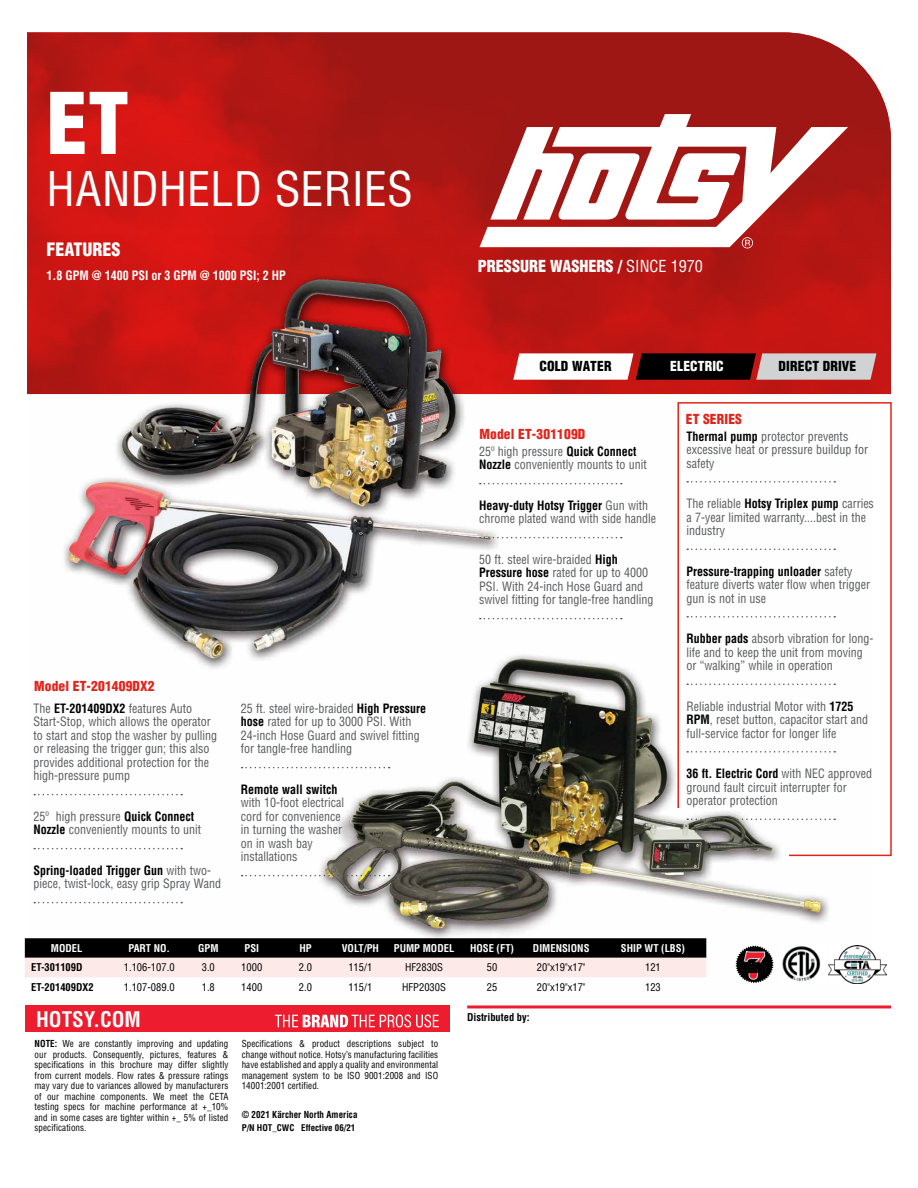
<style>
.page{position:relative;width:918px;height:1188px;background:#fff}
.page>*{position:absolute;margin:0;border:0;box-sizing:border-box;transform-origin:0 0}
.H1-Product_Name{font:900 condensed 82.8px "Helvetica LT Std";color:#fff}
.H1-Product_Name__Ser{font:condensed 46.5px "Helvetica LT Std";color:#fff}
.P-Pg1_Web_Address{font:700 condensed 21px "Helvetica LT Std";color:#fff}
.H2-Subheader{font:900 condensed 18px "Helvetica LT Std";color:#fff}
.t1{font:900 condensed 16.2px "Helvetica LT Std";color:#fff}
.H3_-_Subhead_Tagline{font:900 condensed 13.5px "Helvetica LT Std";letter-spacing:.01em;color:#e1251b}
.P-MachineType_blk{font:900 condensed 13.5px "Helvetica LT Std";letter-spacing:.01em;color:#000}
.P-Machine_Type_wht{font:900 condensed 13.5px "Helvetica LT Std";letter-spacing:.01em;color:#fff}
.P-Call_outs{font:condensed 12.6px/13.5px "Helvetica LT Std";color:#58595b;scale:.95 1}
.H3-Pg_2_Category{font:700 condensed 12.6px "Helvetica LT Std";color:#fff;scale:.95 1}
.P-PRODUCT_TABLE_Body{font:condensed 10.5px "Helvetica LT Std";color:#000}
.H3-PRODUCT_TABLE_Hea{font:700 condensed 10.5px "Helvetica LT Std";color:#fff}
.P-PRODUCT_TABLE_Body-2{font:700 condensed 10.5px "Helvetica LT Std";color:#000}
.Notes{font:condensed 9.45px/10.5px "Helvetica LT Std";letter-spacing:.01em;color:#000;text-align:justify;scale:.95 1}
.Notes-2{font:700 condensed 9.45px "Helvetica LT Std";letter-spacing:.01em;color:#000;scale:.95 1}
.PN_Line{font:700 condensed 9px "Helvetica LT Std";color:#000}
.s1{font-weight:700;color:#000}
.s2{font-weight:400}
.s3{font-weight:700}
</style>
<div class="page">
<img style="left:27px;top:32px;width:864px;height:362px">
<img style="left:29px;top:235px;width:843px;height:749px">
<hr style="left:467px;top:1005px;width:424px;height:3px;background:#ed1c2e">
<div style="left:25px;top:1005px;width:424px;height:27px;background:#ed1c2e"></div>
<svg style="left:275px;top:1015px;width:164px;height:12px"></svg>
<svg style="left:480px;top:114px;width:368px;height:133px"></svg>
<svg style="left:742px;top:237px;width:11px;height:11px"></svg>
<svg style="left:490px;top:127px;width:151px;height:93px"></svg>
<img style="left:230px;top:279px;width:93px;height:157px">
<svg style="left:480px;top:483px;width:142px;height:1px"></svg>
<svg style="left:480px;top:537px;width:142px;height:1px"></svg>
<svg style="left:480px;top:618px;width:142px;height:1px"></svg>
<svg style="left:34px;top:794px;width:148px;height:1px"></svg>
<svg style="left:34px;top:848px;width:148px;height:1px"></svg>
<svg style="left:34px;top:902px;width:148px;height:1px"></svg>
<svg style="left:242px;top:767px;width:148px;height:1px"></svg>
<svg style="left:242px;top:875px;width:148px;height:1px"></svg>
<svg style="left:687px;top:481px;width:148px;height:2px"></svg>
<svg style="left:687px;top:549px;width:148px;height:1px"></svg>
<svg style="left:687px;top:616px;width:148px;height:2px"></svg>
<svg style="left:687px;top:684px;width:148px;height:1px"></svg>
<svg style="left:687px;top:751px;width:148px;height:2px"></svg>
<svg style="left:687px;top:819px;width:148px;height:1px"></svg>
<svg style="left:25px;top:938px;width:681px;height:39px;background:#7e7574"></svg>
<svg style="left:735px;top:945px;width:39px;height:38px"></svg>
<img style="left:780px;top:946px;width:45px;height:37px">
<img style="left:829px;top:945px;width:58px;height:38px">
<h1 class="H1-Product_Name" style="left:46px;top:71px;width:84px">ET</h1>
<h1 class="H1-Product_Name__Ser" style="left:46px;top:160px;width:368px">HANDHELD SERIES</h1>
<h2 class="H2-Subheader" style="left:46px;top:238px;width:76px">FEATURES</h2>
<h3 class="H3-Pg_2_Category" style="left:46px;top:267px;width:253px">1.8 GPM @ 1400 PSI or 3 GPM @ 1000 PSI; 2 HP</h3>
<h3 class="H3_-_Subhead_Tagline" style="left:34px;top:677px;width:122px">Model ET-201409DX2</h3>
<p class="P-Call_outs" style="left:33px;top:701px;width:195px">The <span class="s1">ET-201409DX2</span> features Auto Start-Stop, which allows the operator to start and stop the washer by pulling or releasing the trigger gun; this also provides additional protection for the high-pressure pump</p>
<p class="P-Call_outs" style="left:33px;top:809px;width:178px">25º high pressure <span class="s1">Quick Connect<br>Nozzle</span> conveniently mounts to unit</p>
<p class="P-Call_outs" style="left:33px;top:863px;width:199px"><span class="s1">Spring-loaded Trigger Gun</span> with two&shy;piece, twist-lock, easy grip Spray Wand</p>
<p class="P-Call_outs" style="left:241px;top:701px;width:197px">25 ft. steel wire-braided <span class="s1">High Pressure hose</span> rated for up to 3000 PSI. With 24-inch Hose Guard and swivel fitting for tangle-free handling</p>
<p class="P-Call_outs" style="left:241px;top:782px;width:110px"><span class="s1">Remote wall switch </span>with 10-foot electrical cord for convenience in turning the washer on in wash bay installations</p>
<p class="t1" style="left:478px;top:256px;width:227px">PRESSURE WASHERS / <span class="s2">SINCE 1970</span></p>
<p class="P-MachineType_blk" style="left:539px;top:358px;width:74px">COLD WATER</p>
<p class="P-Machine_Type_wht" style="left:670px;top:358px;width:55px">ELECTRIC</p>
<p class="P-MachineType_blk" style="left:779px;top:358px;width:79px">DIRECT DRIVE</p>
<h3 class="H3_-_Subhead_Tagline" style="left:480px;top:426px;width:107px">Model ET-301109D</h3>
<p class="P-Call_outs" style="left:479px;top:445px;width:178px">25º high pressure <span class="s1">Quick Connect<br>Nozzle</span> conveniently mounts to unit</p>
<p class="P-Call_outs" style="left:479px;top:499px;width:188px"><span class="s1">Heavy-duty Hotsy Trigger</span> Gun with chrome plated wand with side handle</p>
<p class="P-Call_outs" style="left:479px;top:553px;width:185px">50 ft. steel wire-braided <span class="s1">High Pressure hose</span> rated for up to 4000<br>PSI. With 24-inch Hose Guard and swivel fitting for tangle-free handling</p>
<h3 class="H3_-_Subhead_Tagline" style="left:686px;top:410px;width:58px">ET SERIES</h3>
<p class="P-Call_outs" style="left:686px;top:429px;width:193px"><span class="s1">Thermal pump</span> protector prevents excessive heat or pressure buildup for safety</p>
<p class="P-Call_outs" style="left:686px;top:497px;width:199px">The reliable <span class="s1">Hotsy Triplex pump</span> carries a 7-year limited warranty....best in the industry</p>
<p class="P-Call_outs" style="left:686px;top:564px;width:195px"><span class="s1">Pressure-trapping unloader</span> safety feature diverts water flow when trigger gun is not in use</p>
<p class="P-Call_outs" style="left:686px;top:632px;width:198px"><span class="s1">Rubber pads</span> absorb vibration for long&shy;life and to keep the unit from moving or “walking” while in operation</p>
<p class="P-Call_outs" style="left:686px;top:699px;width:193px">Reliable industrial Motor with <span class="s1">1725<br>RPM</span>, reset button, capacitor start and full-service factor for longer life</p>
<p class="P-Call_outs" style="left:686px;top:767px;width:197px"><span class="s1">36 ft. Electric Cord</span> with NEC approved ground fault circuit interrupter for operator protection</p>
<h3 class="H3-PRODUCT_TABLE_Hea" style="left:51px;top:941px;width:33px">MODEL</h3>
<h3 class="H3-PRODUCT_TABLE_Hea" style="left:128px;top:941px;width:43px">PART NO.</h3>
<h3 class="H3-PRODUCT_TABLE_Hea" style="left:198px;top:941px;width:22px">GPM</h3>
<h3 class="H3-PRODUCT_TABLE_Hea" style="left:245px;top:941px;width:16px">PSI</h3>
<h3 class="H3-PRODUCT_TABLE_Hea" style="left:299px;top:941px;width:14px">HP</h3>
<h3 class="H3-PRODUCT_TABLE_Hea" style="left:342px;top:941px;width:39px">VOLT/PH</h3>
<h3 class="H3-PRODUCT_TABLE_Hea" style="left:394px;top:941px;width:62px">PUMP MODEL</h3>
<h3 class="H3-PRODUCT_TABLE_Hea" style="left:470px;top:941px;width:46px">HOSE (FT)</h3>
<h3 class="H3-PRODUCT_TABLE_Hea" style="left:533px;top:941px;width:58px">DIMENSIONS</h3>
<h3 class="H3-PRODUCT_TABLE_Hea" style="left:621px;top:941px;width:66px">SHIP WT (LBS)</h3>
<p class="P-PRODUCT_TABLE_Body-2" style="left:31px;top:961px;width:53px">ET-301109D</p>
<p class="P-PRODUCT_TABLE_Body" style="left:124px;top:961px;width:52px">1.106-107.0</p>
<p class="P-PRODUCT_TABLE_Body" style="left:202px;top:961px;width:15px">3.0</p>
<p class="P-PRODUCT_TABLE_Body" style="left:241px;top:961px;width:22px">1000</p>
<p class="P-PRODUCT_TABLE_Body" style="left:299px;top:961px;width:15px">2.0</p>
<p class="P-PRODUCT_TABLE_Body" style="left:348px;top:961px;width:25px">115/1</p>
<p class="P-PRODUCT_TABLE_Body" style="left:405px;top:961px;width:39px">HF2830S</p>
<p class="P-PRODUCT_TABLE_Body" style="left:487px;top:961px;width:12px">50</p>
<p class="P-PRODUCT_TABLE_Body" style="left:537px;top:961px;width:50px">20"x19"x17"</p>
<p class="P-PRODUCT_TABLE_Body" style="left:645px;top:961px;width:17px">121</p>
<p class="P-PRODUCT_TABLE_Body-2" style="left:31px;top:980px;width:64px">ET-201409DX2</p>
<p class="P-PRODUCT_TABLE_Body" style="left:124px;top:980px;width:52px">1.107-089.0</p>
<p class="P-PRODUCT_TABLE_Body" style="left:202px;top:980px;width:15px">1.8</p>
<p class="P-PRODUCT_TABLE_Body" style="left:241px;top:980px;width:22px">1400</p>
<p class="P-PRODUCT_TABLE_Body" style="left:299px;top:980px;width:15px">2.0</p>
<p class="P-PRODUCT_TABLE_Body" style="left:348px;top:980px;width:25px">115/1</p>
<p class="P-PRODUCT_TABLE_Body" style="left:402px;top:980px;width:45px">HFP2030S</p>
<p class="P-PRODUCT_TABLE_Body" style="left:487px;top:980px;width:12px">25</p>
<p class="P-PRODUCT_TABLE_Body" style="left:537px;top:980px;width:50px">20"x19"x17"</p>
<p class="P-PRODUCT_TABLE_Body" style="left:645px;top:980px;width:17px">123</p>
<p class="P-Pg1_Web_Address" style="left:36px;top:1006px;width:106px">HOTSY.COM</p>
<p class="Notes" style="left:35px;top:1038px;width:206px"><span class="s3">NOTE:</span> We are constantly improving and updating our products. Consequently, pictures, features &amp; specifications in this brochure may differ slightly from current models. Flow rates &amp; pressure ratings may vary due to variances allowed by manufacturers of our machine components. We meet the CETA testing specs for machine performance at +_10% and in some cases are tighter within +_ 5% of listed specifications.</p>
<p class="Notes" style="left:242px;top:1038px;width:208px">Specifications &amp; product descriptions subject to change without notice. Hotsy’s manufacturing facilities have established and apply a quality and environmental management system to be ISO 9001:2008 and ISO 14001:2001 certified.</p>
<p class="P-PRODUCT_TABLE_Body-2" style="left:467px;top:1011px;width:64px">Distributed by:</p>
<p class="Notes-2" style="left:242px;top:1108px;width:123px">© 2021 Kärcher North America</p>
<p class="PN_Line" style="left:242px;top:1122px;width:115px">P/N HOT_CWC Effective 06/21</p>
</div>
